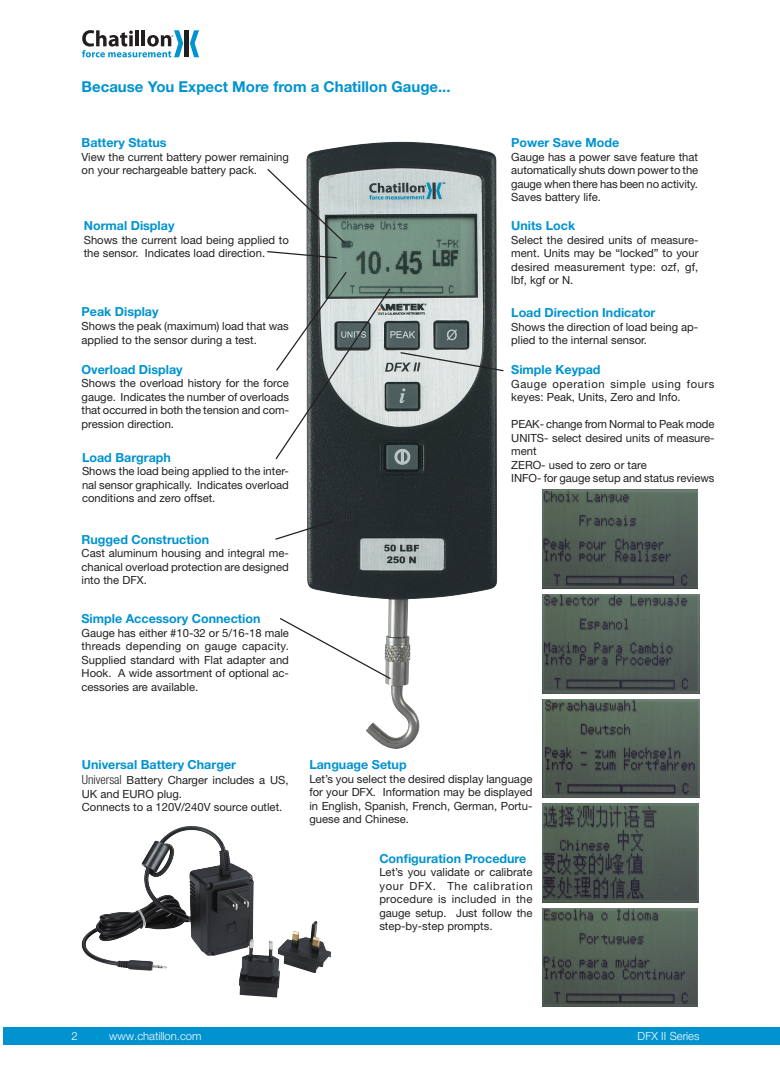
<style>
.page{position:relative;width:780px;height:1088px;background:#fff}
.page>*{position:absolute;margin:0;border:0;box-sizing:border-box;transform-origin:0 0}
.t1{font:700 15px "Helvetica Neue";color:#0093d0}
.t2{font:700 12.5px "Helvetica Neue";color:#0093d0}
.t3{font:11.25px/13.5px "Helvetica Neue";color:#231f20;text-align:justify}
.t4{font:11.25px/13.5px "Helvetica Neue";letter-spacing:.05em;color:#231f20}
.t5{font:300 11.25px "Helvetica Neue";color:#fff}
.s1{font-weight:300;font-stretch:condensed;font-size:12.5px}
</style>
<div class="page">
<img style="left:81px;top:826px;width:167px;height:145px">
<img style="left:542px;top:804px;width:156px;height:98px">
<img style="left:542px;top:699px;width:157px;height:99px">
<img style="left:542px;top:594px;width:157px;height:99px">
<img style="left:542px;top:490px;width:155px;height:98px">
<img style="left:542px;top:908px;width:156px;height:98px">
<img style="left:306px;top:142px;width:191px;height:607px">
<svg style="left:267px;top:167px;width:79px;height:92px"></svg>
<svg style="left:275px;top:270px;width:116px;height:191px"></svg>
<svg style="left:275px;top:520px;width:59px;height:21px"></svg>
<svg style="left:279px;top:617px;width:113px;height:63px"></svg>
<svg style="left:399px;top:351px;width:105px;height:21px"></svg>
<div style="left:3px;top:1027px;width:777px;height:18px;background:#0093d0"></div>
<div style="left:184px;top:30px;width:5px;height:27px;background:#231f20"></div>
<svg style="left:190px;top:30px;width:9px;height:27px"></svg>
<svg style="left:82px;top:30px;width:101px;height:27px"></svg>
<h1 class="t1" style="left:81px;top:77px;width:370px">Because You Expect More from a Chatillon Gauge...</h1>
<p class="t2" style="left:81px;top:135px;width:86px">Battery Status</p>
<p class="t3" style="left:81px;top:150px;width:209px">View the current battery power remaining on your rechargeable battery pack.</p>
<p class="t2" style="left:84px;top:218px;width:92px">Normal Display</p>
<p class="t3" style="left:84px;top:233px;width:207px">Shows the current load being applied to the sensor. Indicates load direction.</p>
<p class="t2" style="left:81px;top:304px;width:79px">Peak Display</p>
<p class="t3" style="left:81px;top:319px;width:209px">Shows the peak (maximum) load that was applied to the sensor during a test.</p>
<p class="t2" style="left:81px;top:361px;width:103px">Overload Display</p>
<p class="t3" style="left:81px;top:376px;width:209px">Shows the overload history for the force gauge. Indicates the number of overloads that occurred in both the tension and com&shy;pression direction.</p>
<p class="t2" style="left:82px;top:450px;width:90px">Load Bargraph</p>
<p class="t3" style="left:82px;top:464px;width:208px">Shows the load being applied to the inter&shy;nal sensor graphically. Indicates overload conditions and zero offset.</p>
<p class="t2" style="left:81px;top:532px;width:129px">Rugged Construction</p>
<p class="t3" style="left:81px;top:546px;width:209px">Cast aluminum housing and integral me&shy;chanical overload protection are designed into the DFX.</p>
<p class="t2" style="left:81px;top:611px;width:180px">Simple Accessory Connection</p>
<p class="t3" style="left:81px;top:626px;width:209px">Gauge has either #10-32 or 5/16-18 male threads depending on gauge capacity.<br>Supplied standard with Flat adapter and Hook. A wide assortment of optional ac&shy;cessories are available.</p>
<p class="t2" style="left:511px;top:135px;width:109px">Power Save Mode</p>
<p class="t3" style="left:511px;top:150px;width:188px">Gauge has a power save feature that automatically shuts down power to the gauge when there has been no activity.<br>Saves battery life.</p>
<p class="t2" style="left:511px;top:218px;width:65px">Units Lock</p>
<p class="t3" style="left:511px;top:233px;width:189px">Select the desired units of measure&shy;ment. Units may be “locked” to your desired measurement type: ozf, gf, lbf, kgf or N.</p>
<p class="t2" style="left:511px;top:305px;width:146px">Load Direction Indicator</p>
<p class="t3" style="left:511px;top:320px;width:188px">Shows the direction of load being ap&shy;plied to the internal sensor.</p>
<p class="t2" style="left:511px;top:362px;width:91px">Simple Keypad</p>
<p class="t4" style="left:511px;top:377px;width:205px">Gauge operation simple using fours keyes: Peak, Units, Zero and Info.</p>
<p class="t3" style="left:511px;top:417px;width:205px;text-align:left">PEAK- change from Normal to Peak mode<br>UNITS- select desired units of measure&shy;ment<br>ZERO- used to zero or tare<br>INFO- for gauge setup and status reviews</p>
<p class="t2" style="left:82px;top:757px;width:156px">Universal Battery Charger</p>
<p class="t3" style="left:82px;top:773px;width:208px;text-align:left"><span class="s1">Universal</span> Battery Charger includes a US,<br>UK and EURO plug.<br>Connects to a 120V/240V source outlet.</p>
<p class="t2" style="left:309px;top:757px;width:99px">Language Setup</p>
<p class="t3" style="left:309px;top:772px;width:225px">Let’s you select the desired display language for your DFX. Information may be displayed in English, Spanish, French, German, Portu&shy;guese and Chinese.</p>
<p class="t2" style="left:379px;top:851px;width:149px">Configuration Procedure</p>
<p class="t3" style="left:379px;top:865px;width:155px">Let’s you validate or calibrate your DFX. The calibration procedure is included in the gauge setup. Just follow the step-by-step prompts.</p>
<p class="t5" style="left:72px;top:1029px;width:8px">2</p>
<p class="t5" style="left:109px;top:1029px;width:94px">www.chatillon.com</p>
<p class="t5" style="left:637px;top:1029px;width:63px">DFX II Series</p>
</div>
